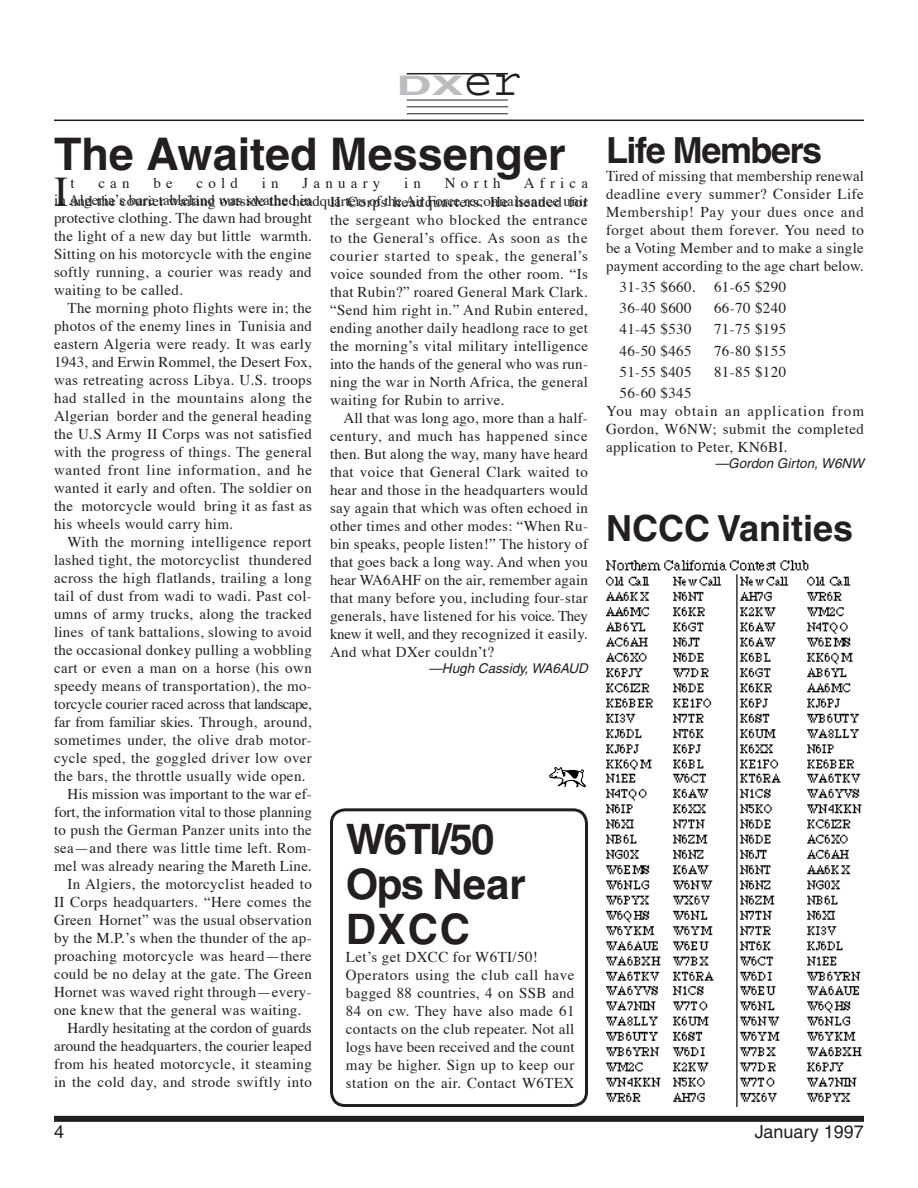
<style>
.page{position:relative;width:918px;height:1188px;background:#fff}
.page>*{position:absolute;margin:0;border:0;box-sizing:border-box;transform-origin:0 0}
.t1{font:700 45px "Helvetica";color:#231f20}
.News_1st_para{font:42.15px "Times";color:#231f20}
.News_headline{font:700 42px/45px "Helvetica";letter-spacing:-.02em;color:#231f20}
.News_headline-2{font:700 36px "Helvetica";color:#231f20}
.News_headline-3{font:700 36px "Helvetica";letter-spacing:-.04em;color:#231f20}
.t2{font:700 27px "Helvetica";color:#bcbdc0;scale:1.8 1}
.t3{font:18px "Helvetica";color:#231f20}
.News_std_para{font:15px/18px "Times";letter-spacing:.025em;color:#231f20;text-align:justify}
.News_1st_para-2{font:15px/18px "Times";letter-spacing:.025em;color:#231f20;text-align:justify}
.minutes{font:15px "Times";letter-spacing:.025em;color:#231f20}
.News_1st_para-3{font:15px "Times";letter-spacing:.345em;color:#231f20}
.Credit_line{font:italic 13.5px "Helvetica";color:#231f20}
.s1{font-family:"Courier";font-weight:400;font-size:48px;color:#231f20}
</style>
<div class="page">
<div style="left:54px;top:1116px;width:810px;height:6px;background:#231f20"></div>
<hr style="left:54px;top:120px;width:810px;height:1px;background:#231f20">
<hr style="left:407px;top:114px;width:101px;height:1px;background:#231f20">
<hr style="left:407px;top:107px;width:101px;height:1px;background:#231f20">
<hr style="left:407px;top:100px;width:101px;height:1px;background:#231f20">
<hr style="left:407px;top:73px;width:101px;height:1px;background:#231f20">
<img style="left:606px;top:560px;width:256px;height:547px">
<svg style="left:549px;top:767px;width:37px;height:20px"></svg>
<div style="left:330px;top:808px;width:258px;height:299px;border:3px solid #231f20;border-radius:14px"></div>
<h3 class="t2" style="left:396px;top:69px;width:71px">DX<span class="s1">er</span></h3>
<p class="t1" style="left:54px;top:126px;width:513px">The Awaited Messenger</p>
<p class="News_1st_para" style="left:54px;top:152px;width:16px">I</p>
<p class="News_1st_para-2" style="left:70px;top:172px;width:6px">t</p>
<p class="News_1st_para-2" style="left:98px;top:172px;width:33px">can</p>
<p class="News_1st_para-2" style="left:153px;top:172px;width:21px">b e</p>
<p class="News_1st_para-2" style="left:197px;top:172px;width:43px">cold</p>
<p class="News_1st_para-2" style="left:262px;top:172px;width:18px">i n</p>
<p class="News_1st_para-3" style="left:303px;top:169px;width:79px">January</p>
<p class="News_1st_para-2" style="left:404px;top:172px;width:18px">i n</p>
<p class="News_1st_para-2" style="left:445px;top:172px;width:57px">North</p>
<p class="News_1st_para-2" style="left:524px;top:172px;width:66px">Africa</p>
<p class="News_1st_para-2" style="left:54px;top:190px;width:217px">in Algeria’s ba e tablela d was swa</p>
<p class="News_1st_para-2" style="left:289px;top:190px;width:25px">d in</p>
<p class="News_1st_para-2" style="left:54px;top:191px;width:535px;text-align:left;text-indent:16px">and the courier waiting outside the headquarters of the Air Force reconnaiss nce unit protective clothing. The dawn had brought<br>the light of a new day but little warmth.<br>Sitting on his motorcycle with the engine<br>softly running, a courier was ready and<br>waiting to be called.</p>
<p class="News_std_para" style="left:54px;top:298px;width:260px;text-indent:14px">The morning photo flights were in; the photos of the enemy lines in Tunisia and eastern Algeria were ready. It was early 1943, and Erwin Rommel, the Desert Fox, was retreating across Libya. U.S. troops had stalled in the mountains along the Algerian border and the general heading the U.S Army II Corps was not satisfied with the progress of things. The general wanted front line information, and he wanted it early and often. The soldier on the motorcycle would bring it as fast as his wheels would carry him.</p>
<p class="News_std_para" style="left:54px;top:532px;width:260px;text-indent:14px">With the morning intelligence report lashed tight, the motorcyclist thundered across the high flatlands, trailing a long tail of dust from wadi to wadi. Past col&shy;umns of army trucks, along the tracked lines of tank battalions, slowing to avoid the occasional donkey pulling a wobbling cart or even a man on a horse (his own speedy means of transportation), the mo&shy;torcycle courier raced across that landscape, far from familiar skies. Through, around, sometimes under, the olive drab motor&shy;cycle sped, the goggled driver low over the bars, the throttle usually wide open.</p>
<p class="News_std_para" style="left:54px;top:784px;width:260px;text-indent:14px">His mission was important to the war ef&shy;fort, the information vital to those planning to push the German Panzer units into the sea—and there was little time left. Rom&shy;mel was already nearing the Mareth Line.</p>
<p class="News_std_para" style="left:54px;top:874px;width:259px;text-indent:14px">In Algiers, the motorcyclist headed to II Corps headquarters. “Here comes the Green Hornet” was the usual observation by the M.P.’s when the thunder of the ap&shy;proaching motorcycle was heard—there could be no delay at the gate. The Green Hornet was waved right through—every&shy;one knew that the general was waiting.</p>
<p class="News_std_para" style="left:54px;top:1018px;width:259px;text-indent:14px">Hardly hesitating at the cordon of guards around the headquarters, the courier leaped from his heated motorcycle, it steaming in the cold day, and strode swiftly into</p>
<p class="News_std_para" style="left:330px;top:192px;width:260px">II Corps headquarters. He headed for the sergeant who blocked the entrance to the General’s office. As soon as the courier started to speak, the general’s voice sounded from the other room. “Is that Rubin?” roared General Mark Clark. “Send him right in.” And Rubin entered, ending another daily headlong race to get the morning’s vital military intelligence into the hands of the general who was run&shy;ning the war in North Africa, the general waiting for Rubin to arrive.</p>
<p class="News_std_para" style="left:330px;top:408px;width:260px;text-indent:14px">All that was long ago, more than a half&shy;century, and much has happened since then. But along the way, many have heard that voice that General Clark waited to hear and those in the headquarters would say again that which was often echoed in other times and other modes: “When Ru&shy;bin speaks, people listen!” The history of that goes back a long way. And when you hear WA6AHF on the air, remember again that many before you, including four-star generals, have listened for his voice. They knew it well, and they recognized it easily.<br>And what DXer couldn’t?</p>
<p class="Credit_line" style="left:428px;top:661px;width:161px">—Hugh Cassidy, WA6AUD</p>
<p class="News_headline" style="left:346px;top:816px;width:182px">W6TI/50<br>Ops Near<br>DXCC</p>
<p class="News_1st_para-2" style="left:346px;top:946px;width:193px">Let’s get DXCC for W6TI/50!</p>
<p class="News_1st_para-2" style="left:346px;top:964px;width:230px">Operators using the club call have bagged 88 countries, 4 on SSB and 84 on cw. They have also made 61 contacts on the club repeater. Not all logs have been received and the count may be higher. Sign up to keep our station on the air. Contact W6TEX</p>
<p class="News_headline-3" style="left:606px;top:128px;width:218px">Life Members</p>
<p class="News_1st_para-2" style="left:606px;top:165px;width:260px">Tired of missing that membership renewal deadline every summer? Consider Life Membership! Pay your dues once and forget about them forever. You need to be a Voting Member and to make a single payment according to the age chart below.</p>
<p class="minutes" style="left:620px;top:273px;width:168px">31-35 $660. 61-65 $290</p>
<p class="minutes" style="left:620px;top:294px;width:74px">36-40 $600</p>
<p class="minutes" style="left:714px;top:294px;width:74px">66-70 $240</p>
<p class="minutes" style="left:620px;top:315px;width:74px">41-45 $530</p>
<p class="minutes" style="left:714px;top:315px;width:74px">71-75 $195</p>
<p class="minutes" style="left:620px;top:337px;width:74px">46-50 $465</p>
<p class="minutes" style="left:714px;top:337px;width:74px">76-80 $155</p>
<p class="minutes" style="left:620px;top:358px;width:74px">51-55 $405</p>
<p class="minutes" style="left:714px;top:358px;width:74px">81-85 $120</p>
<p class="minutes" style="left:620px;top:379px;width:74px">56-60 $345</p>
<p class="News_1st_para-2" style="left:606px;top:401px;width:260px">You may obtain an application from Gordon, W6NW; submit the completed application to Peter, KN6BI.</p>
<p class="Credit_line" style="left:715px;top:456px;width:151px">—Gordon Girton, W6NW</p>
<p class="News_headline-2" style="left:606px;top:506px;width:248px">NCCC Vanities</p>
<p class="t3" style="left:54px;top:1121px;width:12px">4</p>
<p class="t3" style="left:755px;top:1121px;width:111px">January 1997</p>
</div>
